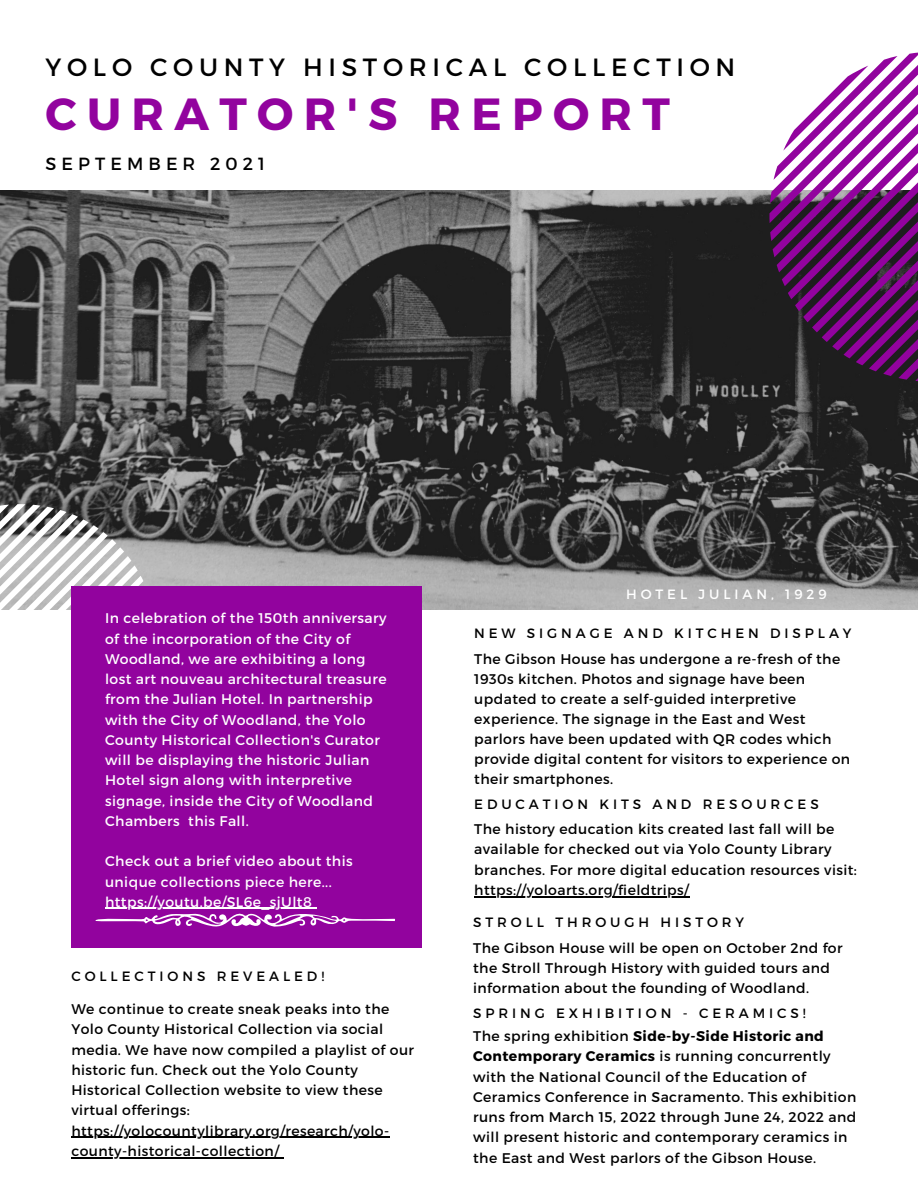
<style>
.page{position:relative;width:918px;height:1188px;background:#fff}
.page>*{position:absolute;margin:0;border:0;box-sizing:border-box;transform-origin:0 0}
.t1{font:700 45px "Montserrat";letter-spacing:.23em;color:#92039e}
.t2{font:24.9px "Montserrat";letter-spacing:.23em;color:#000}
.t3{font:17.55px "Montserrat";letter-spacing:.29em;color:#000}
.t4{font:13.95px/20.2px "Montserrat";letter-spacing:.03em;color:#000}
.t5{font:13.95px/20.2px "Montserrat";letter-spacing:.03em;color:#fff}
.t6{font:13.5px "Montserrat";letter-spacing:.29em;color:#000}
.t7{font:13.5px "Montserrat";letter-spacing:.29em;color:#fff}
.s1{font-weight:700}
</style>
<div class="page">
<img style="left:0;top:191px;width:918px;height:418px">
<svg style="left:0;top:504px;width:157px;height:106px"></svg>
<svg style="left:769px;top:52px;width:149px;height:330px"></svg>
<div style="left:71px;top:586px;width:351px;height:361px;background:#92039e"></div>
<svg style="left:95px;top:908px;width:301px;height:19px"></svg>
<hr style="left:71px;top:1137px;width:319px;height:1px;background:#000">
<hr style="left:71px;top:1157px;width:208px;height:1px;background:#000">
<hr style="left:474px;top:896px;width:215px;height:1px;background:#000">
<p class="t2" style="left:46px;top:51px;width:691px">YOLO COUNTY HISTORICAL COLLECTION</p>
<p class="t1" style="left:46px;top:85px;width:626px">CURATOR'S REPORT</p>
<p class="t3" style="left:46px;top:152px;width:221px">SEPTEMBER 2021</p>
<p class="t5" style="left:105px;top:608px;width:283px">In celebration of the 150th anniversary of the incorporation of the City of Woodland, we are exhibiting a long lost art nouveau architectural treasure from the Julian Hotel. In partnership with the City of Woodland, the Yolo County Historical Collection's Curator will be displaying the historic Julian Hotel sign along with interpretive signage, inside the City of Woodland Chambers this Fall.</p>
<p class="t5" style="left:105px;top:851px;width:249px">Check out a brief video about this unique collections piece here... https://youtu.be/SL6e_sjUlt8</p>
<p class="t6" style="left:71px;top:967px;width:254px">COLLECTIONS REVEALED!</p>
<p class="t7" style="left:626px;top:585px;width:202px">HOTEL JULIAN, 1929</p>
<p class="t6" style="left:474px;top:624px;width:379px">NEW SIGNAGE AND KITCHEN DISPLAY</p>
<p class="t4" style="left:474px;top:648px;width:377px">The Gibson House has undergone a re-fresh of the 1930s kitchen. Photos and signage have been updated to create a self-guided interpretive experience. The signage in the East and West parlors have been updated with QR codes which provide digital content for visitors to experience on their smartphones.</p>
<p class="t4" style="left:474px;top:818px;width:384px">The history education kits created last fall will be available for checked out via Yolo County Library branches. For more digital education resources visit: https://yoloarts.org/fieldtrips/</p>
<p class="t6" style="left:474px;top:795px;width:346px">EDUCATION KITS AND RESOURCES</p>
<p class="t6" style="left:473px;top:914px;width:273px">STROLL THROUGH HISTORY</p>
<p class="t4" style="left:473px;top:937px;width:371px">The Gibson House will be open on October 2nd for the Stroll Through History with guided tours and information about the founding of Woodland.</p>
<p class="t4" style="left:71px;top:998px;width:344px">We continue to create sneak peaks into the Yolo County Historical Collection via social media. We have now compiled a playlist of our historic fun. Check out the Yolo County Historical Collection website to view these virtual offerings: https://yolocountylibrary.org/research/yolo&shy;county-historical-collection/</p>
<p class="t6" style="left:473px;top:1004px;width:334px">SPRING EXHIBITION - CERAMICS!</p>
<p class="t4" style="left:473px;top:1025px;width:385px">The spring exhibition <span class="s1">Side-by-Side Historic and Contemporary Ceramics</span> is running concurrently with the National Council of the Education of Ceramics Conference in Sacramento. This exhibition runs from March 15, 2022 through June 24, 2022 and will present historic and contemporary ceramics in the East and West parlors of the Gibson House.</p>
</div>
